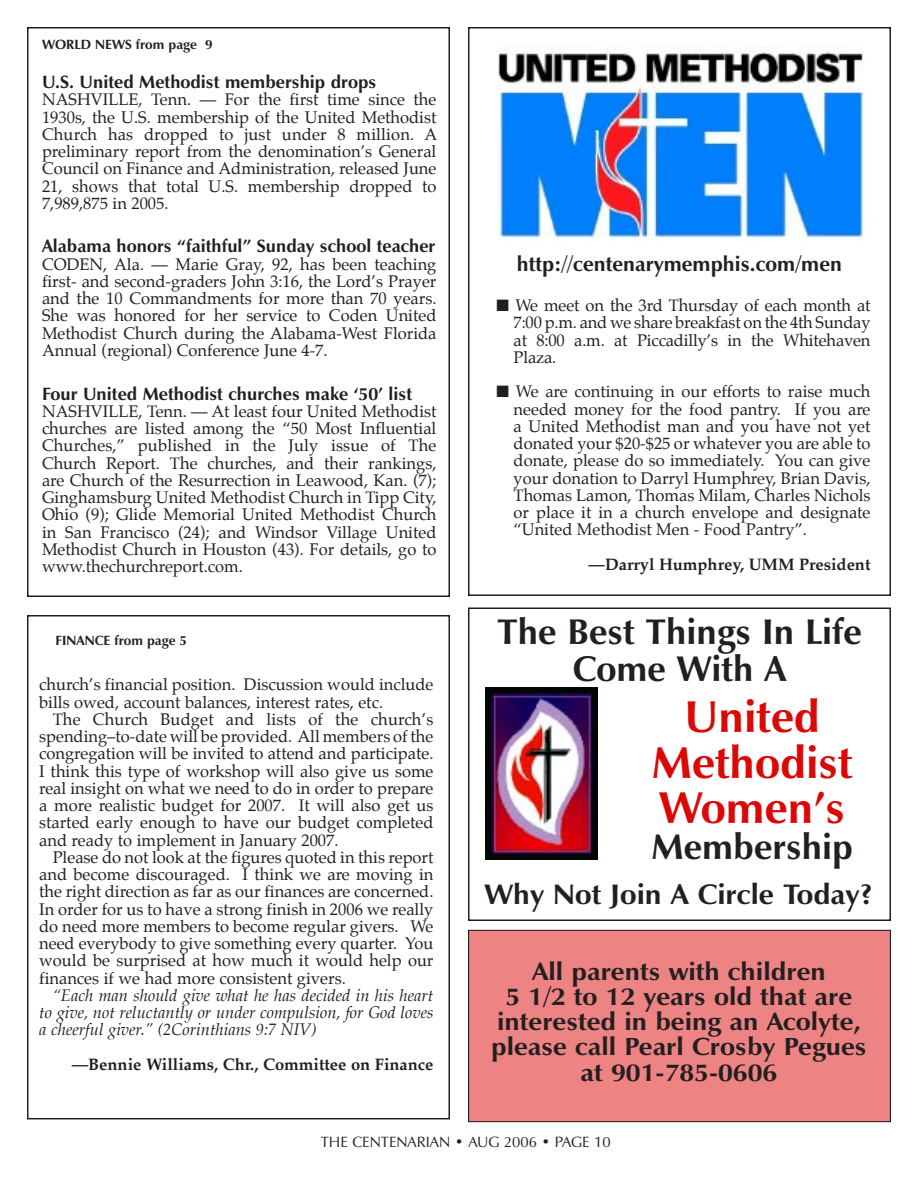
<style>
.page{position:relative;width:918px;height:1188px;background:#fff}
.page>*{position:absolute;margin:0;border:0;box-sizing:border-box;transform-origin:0 0}
.t1{font:700 45px/45.2px "Zapf Humanist 601 BT";color:#dc0806;text-align:center}
.t2{font:700 36px/36.2px "Zapf Humanist 601 BT";color:#231f20;text-align:center}
.t3{font:700 28.5px "Zapf Humanist 601 BT";color:#231f20;scale:1.04 1}
.t4{font:700 24.9px/25px "Zapf Humanist 601 BT";color:#231f20;text-align:center;scale:1.08 1}
.t5{font:700 21px "Zapf Humanist 601 BT";color:#231f20}
.t6{font:700 18px "Zapf Humanist 601 BT";color:#231f20}
.t7{font:16.5px/17.2px "Palatino";color:#231f20;text-align:justify}
.t8{font:italic 16.5px/17.2px "Palatino";color:#231f20;text-align:justify}
.t9{font:700 16.5px "Palatino";color:#231f20}
.t10{font:15px "Zapf Humanist 601 BT";color:#231f20}
.t11{font:700 13.5px "Zapf Humanist 601 BT";color:#231f20}
</style>
<div class="page">
<div style="left:27px;top:27px;width:423px;height:570px;border:2px solid #231f20"></div>
<div style="left:468px;top:608px;width:423px;height:313px;border:2px solid #231f20"></div>
<img style="left:486px;top:687px;width:112px;height:173px">
<div style="left:468px;top:27px;width:423px;height:569px;border:2px solid #231f20"></div>
<img style="left:499px;top:47px;width:365px;height:191px">
<div style="left:469px;top:930px;width:421px;height:192px;background:#ee8383"></div>
<div style="left:468px;top:930px;width:423px;height:192px;border:1px solid #231f20"></div>
<div style="left:27px;top:615px;width:423px;height:504px;border:2px solid #231f20"></div>
<p class="t11" style="left:42px;top:36px;width:172px">WORLD NEWS from page 9</p>
<p class="t6" style="left:42px;top:71px;width:336px">U.S. United Methodist membership drops</p>
<p class="t7" style="left:42px;top:92px;width:397px">NASHVILLE, Tenn. — For the first time since the 1930s, the U.S. membership of the United Methodist Church has dropped to just under 8 million. A preliminary report from the denomination’s General Council on Finance and Administration, released June 21, shows that total U.S. membership dropped to 7,989,875 in 2005.</p>
<p class="t6" style="left:42px;top:235px;width:395px">Alabama honors “faithful” Sunday school teacher</p>
<p class="t7" style="left:42px;top:257px;width:396px">CODEN, Ala. — Marie Gray, 92, has been teaching first- and second-graders John 3:16, the Lord’s Prayer and the 10 Commandments for more than 70 years.<br>She was honored for her service to Coden United Methodist Church during the Alabama-West Florida Annual (regional) Conference June 4-7.</p>
<p class="t6" style="left:42px;top:382px;width:372px">Four United Methodist churches make ‘50’ list</p>
<p class="t7" style="left:42px;top:404px;width:396px">NASHVILLE, Tenn. — At least four United Methodist churches are listed among the “50 Most Influential Churches,” published in the July issue of The Church Report. The churches, and their rankings, are Church of the Resurrection in Leawood, Kan. (7); Ginghamsburg United Methodist Church in Tipp City, Ohio (9); Glide Memorial United Methodist Church in San Francisco (24); and Windsor Village United Methodist Church in Houston (43). For details, go to www.thechurchreport.com.</p>
<p class="t11" style="left:56px;top:632px;width:133px">FINANCE from page 5</p>
<p class="t7" style="left:39px;top:678px;width:396px">church’s financial position. Discussion would include bills owed, account balances, interest rates, etc.</p>
<p class="t7" style="left:39px;top:712px;width:396px;text-indent:14px">The Church Budget and lists of the church’s spending–to-date will be provided. All members of the congregation will be invited to attend and participate.<br>I think this type of workshop will also give us some real insight on what we need to do in order to prepare a more realistic budget for 2007. It will also get us started early enough to have our budget completed and ready to implement in January 2007.</p>
<p class="t7" style="left:39px;top:850px;width:396px;text-indent:14px">Please do not look at the figures quoted in this report and become discouraged. I think we are moving in the right direction as far as our finances are concerned.<br>In order for us to have a strong finish in 2006 we really do need more members to become regular givers. We need everybody to give something every quarter. You would be surprised at how much it would help our finances if we had more consistent givers.</p>
<p class="t8" style="left:39px;top:988px;width:396px;text-indent:14px">“Each man should give what he has decided in his heart to give, not reluctantly or under compulsion, for God loves a cheerful giver.” (2Corinthians 9:7 NIV)</p>
<p class="t9" style="left:72px;top:1054px;width:363px">—Bennie Williams, Chr., Committee on Finance</p>
<p class="t5" style="left:517px;top:251px;width:327px">http://centenarymemphis.com/men</p>
<p class="t7" style="left:514px;top:298px;width:358px;text-indent:-17px">■ We meet on the 3rd Thursday of each month at 7:00 p.m. and we share breakfast on the 4th Sunday at 8:00 a.m. at Piccadilly’s in the Whitehaven Plaza.</p>
<p class="t7" style="left:514px;top:385px;width:358px;text-indent:-17px">■ We are continuing in our efforts to raise much needed money for the food pantry. If you are a United Methodist man and you have not yet donated your $20-$25 or whatever you are able to donate, please do so immediately. You can give your donation to Darryl Humphrey, Brian Davis, Thomas Lamon, Thomas Milam, Charles Nichols or place it in a church envelope and designate “United Methodist Men - Food Pantry”.</p>
<p class="t9" style="left:589px;top:554px;width:284px">—Darryl Humphrey, UMM President</p>
<h2 class="t2" style="left:497px;top:614px;width:366px">The Best Things In Life<br>Come With A</h2>
<h1 class="t1" style="left:652px;top:694px;width:203px">United<br>Methodist<br>Women’s</h1>
<h2 class="t2" style="left:651px;top:829px;width:203px">Membership</h2>
<h3 class="t3" style="left:485px;top:876px;width:375px">Why Not Join A Circle Today?</h3>
<h3 class="t4" style="left:491px;top:959px;width:349px">All parents with children<br>5 1/2 to 12 years old that are interested in being an Acolyte, please call Pearl Crosby Pegues at 901-785-0606</h3>
<p class="t10" style="left:321px;top:1133px;width:291px">THE CENTENARIAN • AUG 2006 • PAGE 10</p>
</div>
